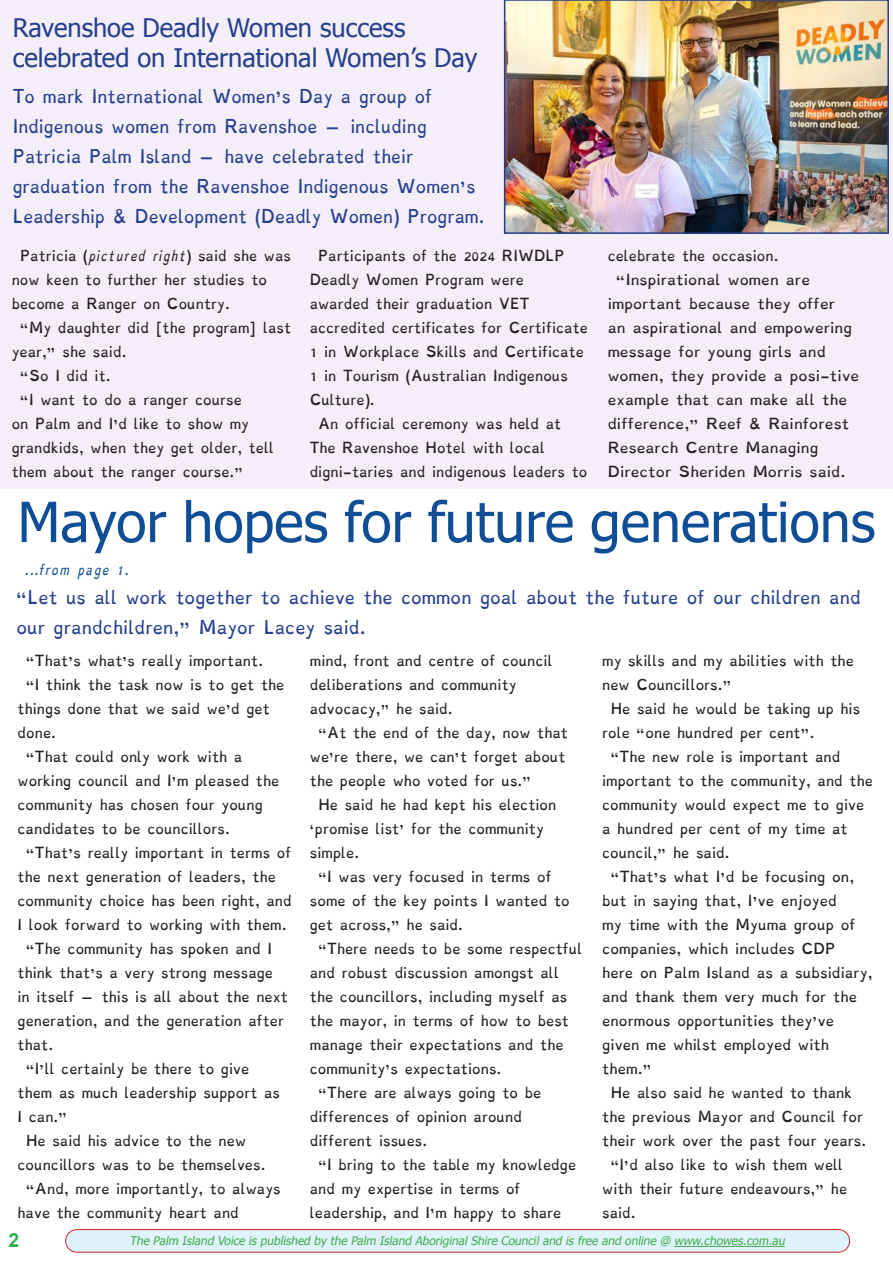
<style>
.page{position:relative;width:893px;height:1263px;background:#fff}
.page>*{position:absolute;margin:0;border:0;box-sizing:border-box;transform-origin:0 0}
.Heads{font:55.5px "Tahoma";color:#0f4d96}
.Heads-2{font:25.5px/30.6px "Tahoma";color:#253f8e}
.t1{font:700 19.5px "Arial";color:#32ad52}
.First_Par{font:15px/30px "Dyslexie";color:#253f8e}
.t2{font:12px/24px "Dyslexie";color:#231f20}
.t3{font:12px/24px "Dyslexie";color:#231f20;scale:1.07 1}
.t4{font:italic 12px "Dyslexie";color:#0f4d96}
.t5{font:italic 11.85px "Tahoma";color:#40ae49}
.s1{font-style:italic}
</style>
<div class="page">
<div style="left:0;top:0;width:893px;height:488px;background:#f3eef7"></div>
<div style="left:66px;top:1229px;width:784px;height:23px;background:#dff3fc;border-radius:11px"></div>
<hr style="left:674px;top:1246px;width:111px;height:1px;background:#40ae49">
<div style="left:66px;top:1229px;width:784px;height:23px;border:1px solid #d1232a;border-radius:11px"></div>
<img style="left:507px;top:3px;width:379px;height:228px">
<div style="left:504px;top:0;width:385px;height:234px;border:2px solid #253f8e"></div>
<p class="Heads-2" style="left:13px;top:11px;width:466px">Ravenshoe Deadly Women success celebrated on International Women’s Day</p>
<p class="First_Par" style="left:13px;top:82px;width:473px">To mark International Women’s Day a group of Indigenous women from Ravenshoe – including Patricia Palm Island – have celebrated their graduation from the Ravenshoe Indigenous Women’s Leadership &amp; Development (Deadly Women) Program.</p>
<p class="t2" style="left:12px;top:244px;width:281px;text-indent:9px">Patricia (<span class="s1">pictured right</span>) said she was now keen to further her studies to become a Ranger on Country.</p>
<p class="t2" style="left:12px;top:316px;width:281px;text-indent:9px">“My daughter did [the program] last year,” she said.</p>
<p class="t2" style="left:20px;top:364px;width:92px">“So I did it.</p>
<p class="t2" style="left:12px;top:388px;width:264px;text-indent:9px">“I want to do a ranger course<br>on Palm and I’d like to show my grandkids, when they get older, tell them about the ranger course.”</p>
<p class="t2" style="left:310px;top:244px;width:280px;text-indent:9px">Participants of the 2024 RIWDLP<br>Deadly Women Program were<br>awarded their graduation VET accredited certificates for Certificate<br>1 in Workplace Skills and Certificate<br>1 in Tourism (Australian Indigenous<br>Culture).</p>
<p class="t2" style="left:310px;top:412px;width:279px;text-indent:9px">An official ceremony was held at<br>The Ravenshoe Hotel with local digni-taries and indigenous leaders to</p>
<p class="t2" style="left:608px;top:244px;width:172px">celebrate the occasion.</p>
<p class="t3" style="left:608px;top:268px;width:237px;text-indent:9px">“Inspirational women are important because they offer<br>an aspirational and empowering message for young girls and women, they provide a posi-tive example that can make all the difference,” Reef &amp; Rainforest<br>Research Centre Managing<br>Director Sheriden Morris said.</p>
<p class="Heads" style="left:18px;top:485px;width:859px">Mayor hopes for future generations</p>
<p class="t4" style="left:25px;top:560px;width:106px">...from page 1.</p>
<p class="First_Par" style="left:16px;top:583px;width:846px">“Let us all work together to achieve the common goal about the future of our children and our grandchildren,” Mayor Lacey said.</p>
<p class="t2" style="left:26px;top:649px;width:239px">“That’s what’s really important.</p>
<p class="t2" style="left:18px;top:673px;width:268px;text-indent:9px">“I think the task now is to get the things done that we said we’d get done.</p>
<p class="t2" style="left:18px;top:745px;width:263px;text-indent:9px">“That could only work with a working council and I’m pleased the community has chosen four young candidates to be councillors.</p>
<p class="t2" style="left:18px;top:841px;width:276px;text-indent:9px">“That’s really important in terms of the next generation of leaders, the community choice has been right, and I look forward to working with them.</p>
<p class="t2" style="left:18px;top:937px;width:272px;text-indent:9px">“The community has spoken and I think that’s a very strong message in itself – this is all about the next generation, and the generation after that.</p>
<p class="t2" style="left:18px;top:1057px;width:264px;text-indent:9px">“I’ll certainly be there to give them as much leadership support as<br>I can.”</p>
<p class="t2" style="left:18px;top:1129px;width:249px;text-indent:9px">He said his advice to the new councillors was to be themselves.</p>
<p class="t2" style="left:18px;top:1177px;width:265px;text-indent:9px">“And, more importantly, to always have the community heart and</p>
<p class="t2" style="left:310px;top:649px;width:244px">mind, front and centre of council deliberations and community advocacy,” he said.</p>
<p class="t2" style="left:310px;top:721px;width:260px;text-indent:9px">“At the end of the day, now that we’re there, we can’t forget about the people who voted for us.”</p>
<p class="t2" style="left:310px;top:793px;width:248px;text-indent:9px">He said he had kept his election ‘promise list’ for the community simple.</p>
<p class="t2" style="left:310px;top:865px;width:261px;text-indent:9px">“I was very focused in terms of some of the key points I wanted to get across,” he said.</p>
<p class="t2" style="left:310px;top:937px;width:274px;text-indent:9px">“There needs to be some respectful and robust discussion amongst all the councillors, including myself as the mayor, in terms of how to best manage their expectations and the community’s expectations.</p>
<p class="t2" style="left:310px;top:1081px;width:233px;text-indent:9px">“There are always going to be differences of opinion around different issues.</p>
<p class="t2" style="left:310px;top:1153px;width:268px;text-indent:9px">“I bring to the table my knowledge and my expertise in terms of leadership, and I’m happy to share</p>
<p class="t2" style="left:602px;top:649px;width:253px">my skills and my abilities with the new Councillors.”</p>
<p class="t2" style="left:602px;top:697px;width:260px;text-indent:9px">He said he would be taking up his role “one hundred per cent”.</p>
<p class="t2" style="left:602px;top:745px;width:272px;text-indent:9px">“The new role is important and important to the community, and the community would expect me to give a hundred per cent of my time at council,” he said.</p>
<p class="t2" style="left:602px;top:865px;width:272px;text-indent:9px">“That’s what I’d be focusing on, but in saying that, I’ve enjoyed<br>my time with the Myuma group of companies, which includes CDP<br>here on Palm Island as a subsidiary, and thank them very much for the enormous opportunities they’ve given me whilst employed with them.”</p>
<p class="t2" style="left:602px;top:1081px;width:265px;text-align:center">He also said he wanted to thank the previous Mayor and Council for their work over the past four years.</p>
<p class="t2" style="left:602px;top:1153px;width:247px;text-indent:9px">“I’d also like to wish them well with their future endeavours,” he said.</p>
<h3 class="t1" style="left:9px;top:1228px;width:12px">2</h3>
<p class="t5" style="left:129px;top:1233px;width:659px">The Palm Island Voice is published by the Palm Island Aboriginal Shire Council and is free and online @ www.chowes.com.au</p>
</div>
